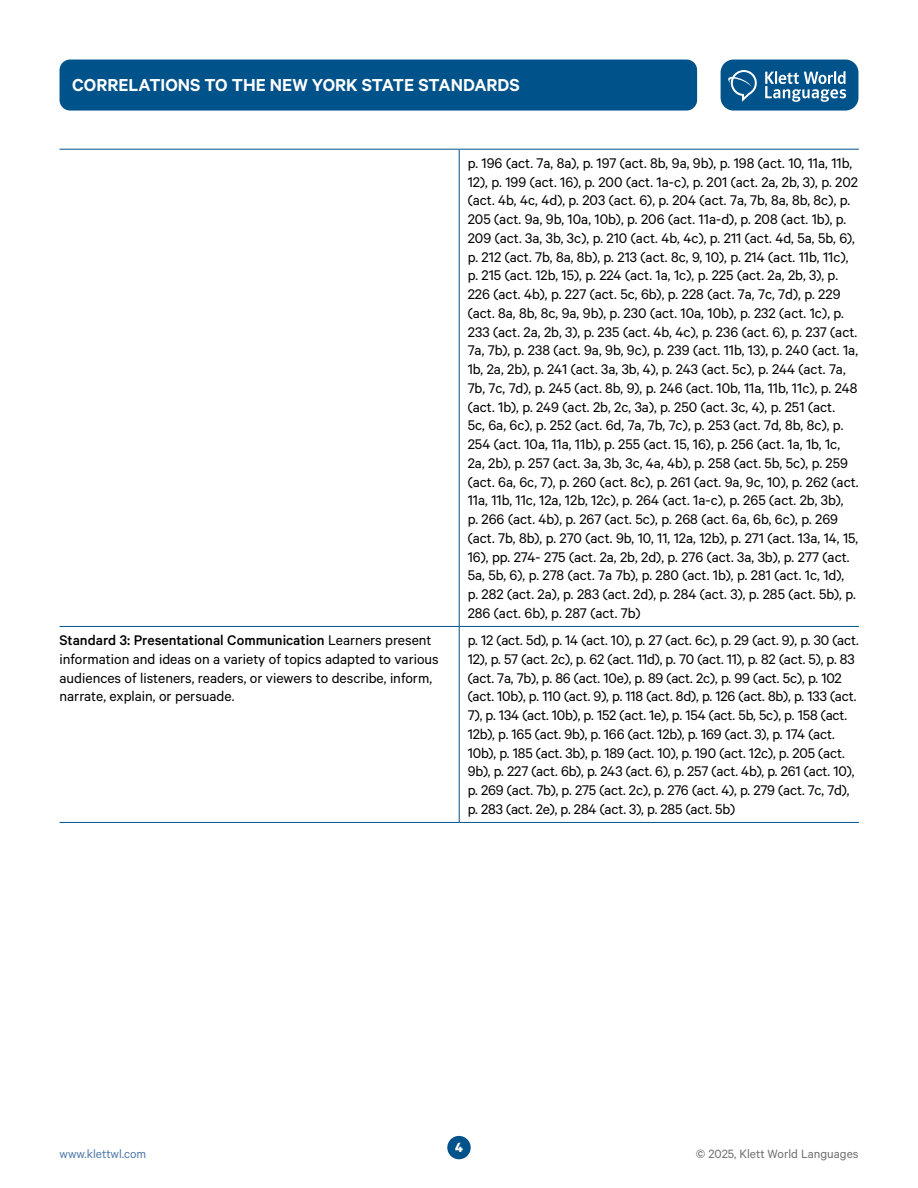
<style>
.page{position:relative;width:918px;height:1188px;background:#fff}
.page>*{position:absolute;margin:0;border:0;box-sizing:border-box;transform-origin:0 0}
.t1{font:600 19.5px "Calibre";color:#fff}
._000_tablas_texto_1_5_medium{font:15.75px/18.8px "Calibre";color:#000}
._000_tablas_texto{font:15.75px/18.8px "Calibre";color:#000}
._000_tablas_texto-2{font:500 15.75px "Calibre";color:#000}
.t2{font:700 15px "Calibre";color:#fff}
.t3{font:13.5px "Calibre";color:#706f6f}
.t4{font:13.5px "Calibre";color:#517bab}
.s1{font-weight:400}
</style>
<div class="page">
<div style="left:447px;top:1136px;width:24px;height:23px;background:#00528a;border-radius:50%"></div>
<div style="left:721px;top:60px;width:137px;height:51px;background:#00528a;border-radius:13px"></div>
<svg style="left:765px;top:71px;width:81px;height:31px"></svg>
<svg style="left:728px;top:70px;width:29px;height:32px"></svg>
<div style="left:60px;top:60px;width:637px;height:51px;background:#00528a;border-radius:11px"></div>
<svg style="left:60px;top:150px;width:799px;height:672px"></svg>
<hr style="left:459px;top:149px;width:400px;height:1px;background:#00528a">
<hr style="left:459px;top:626px;width:400px;height:1px;background:#00528a">
<hr style="left:459px;top:822px;width:400px;height:1px;background:#00528a">
<hr style="left:60px;top:149px;width:399px;height:1px;background:#00528a">
<hr style="left:459px;top:150px;width:1px;height:476px;background:#00528a">
<hr style="left:60px;top:626px;width:399px;height:1px;background:#00528a">
<hr style="left:459px;top:627px;width:1px;height:195px;background:#00528a">
<hr style="left:60px;top:822px;width:399px;height:1px;background:#00528a">
<p class="t1" style="left:72px;top:74px;width:449px">CORRELATIONS TO THE NEW YORK STATE STANDARDS</p>
<p class="_000_tablas_texto-2" style="left:60px;top:631px;width:374px">Standard 3: Presentational Communication <span class="s1">Learners present</span></p>
<p class="_000_tablas_texto" style="left:60px;top:649px;width:381px">information and ideas on a variety of topics adapted to various audiences of listeners, readers, or viewers to describe, inform, narrate, explain, or persuade.</p>
<p class="_000_tablas_texto_1_5_medium" style="left:468px;top:153px;width:392px">p. 196 (act. 7a, 8a), p. 197 (act. 8b, 9a, 9b), p. 198 (act. 10, 11a, 11b, 12), p. 199 (act. 16), p. 200 (act. 1a-c), p. 201 (act. 2a, 2b, 3), p. 202 (act. 4b, 4c, 4d), p. 203 (act. 6), p. 204 (act. 7a, 7b, 8a, 8b, 8c), p.<br>205 (act. 9a, 9b, 10a, 10b), p. 206 (act. 11a-d), p. 208 (act. 1b), p.<br>209 (act. 3a, 3b, 3c), p. 210 (act. 4b, 4c), p. 211 (act. 4d, 5a, 5b, 6), p. 212 (act. 7b, 8a, 8b), p. 213 (act. 8c, 9, 10), p. 214 (act. 11b, 11c), p. 215 (act. 12b, 15), p. 224 (act. 1a, 1c), p. 225 (act. 2a, 2b, 3), p.<br>226 (act. 4b), p. 227 (act. 5c, 6b), p. 228 (act. 7a, 7c, 7d), p. 229 (act. 8a, 8b, 8c, 9a, 9b), p. 230 (act. 10a, 10b), p. 232 (act. 1c), p.<br>233 (act. 2a, 2b, 3), p. 235 (act. 4b, 4c), p. 236 (act. 6), p. 237 (act.<br>7a, 7b), p. 238 (act. 9a, 9b, 9c), p. 239 (act. 11b, 13), p. 240 (act. 1a, 1b, 2a, 2b), p. 241 (act. 3a, 3b, 4), p. 243 (act. 5c), p. 244 (act. 7a, 7b, 7c, 7d), p. 245 (act. 8b, 9), p. 246 (act. 10b, 11a, 11b, 11c), p. 248 (act. 1b), p. 249 (act. 2b, 2c, 3a), p. 250 (act. 3c, 4), p. 251 (act.<br>5c, 6a, 6c), p. 252 (act. 6d, 7a, 7b, 7c), p. 253 (act. 7d, 8b, 8c), p.<br>254 (act. 10a, 11a, 11b), p. 255 (act. 15, 16), p. 256 (act. 1a, 1b, 1c, 2a, 2b), p. 257 (act. 3a, 3b, 3c, 4a, 4b), p. 258 (act. 5b, 5c), p. 259 (act. 6a, 6c, 7), p. 260 (act. 8c), p. 261 (act. 9a, 9c, 10), p. 262 (act.<br>11a, 11b, 11c, 12a, 12b, 12c), p. 264 (act. 1a-c), p. 265 (act. 2b, 3b),<br>p. 266 (act. 4b), p. 267 (act. 5c), p. 268 (act. 6a, 6b, 6c), p. 269 (act. 7b, 8b), p. 270 (act. 9b, 10, 11, 12a, 12b), p. 271 (act. 13a, 14, 15, 16), pp. 274- 275 (act. 2a, 2b, 2d), p. 276 (act. 3a, 3b), p. 277 (act.<br>5a, 5b, 6), p. 278 (act. 7a 7b), p. 280 (act. 1b), p. 281 (act. 1c, 1d),<br>p. 282 (act. 2a), p. 283 (act. 2d), p. 284 (act. 3), p. 285 (act. 5b), p.<br>286 (act. 6b), p. 287 (act. 7b)</p>
<p class="_000_tablas_texto_1_5_medium" style="left:468px;top:630px;width:393px">p. 12 (act. 5d), p. 14 (act. 10), p. 27 (act. 6c), p. 29 (act. 9), p. 30 (act.<br>12), p. 57 (act. 2c), p. 62 (act. 11d), p. 70 (act. 11), p. 82 (act. 5), p. 83 (act. 7a, 7b), p. 86 (act. 10e), p. 89 (act. 2c), p. 99 (act. 5c), p. 102 (act. 10b), p. 110 (act. 9), p. 118 (act. 8d), p. 126 (act. 8b), p. 133 (act.<br>7), p. 134 (act. 10b), p. 152 (act. 1e), p. 154 (act. 5b, 5c), p. 158 (act.<br>12b), p. 165 (act. 9b), p. 166 (act. 12b), p. 169 (act. 3), p. 174 (act.<br>10b), p. 185 (act. 3b), p. 189 (act. 10), p. 190 (act. 12c), p. 205 (act.<br>9b), p. 227 (act. 6b), p. 243 (act. 6), p. 257 (act. 4b), p. 261 (act. 10), p. 269 (act. 7b), p. 275 (act. 2c), p. 276 (act. 4), p. 279 (act. 7c, 7d), p. 283 (act. 2e), p. 284 (act. 3), p. 285 (act. 5b)</p>
<p class="t2" style="left:455px;top:1138px;width:9px">4</p>
<p class="t4" style="left:60px;top:1146px;width:88px">www.klettwl.com</p>
<p class="t3" style="left:696px;top:1146px;width:164px">© 2025, Klett World Languages</p>
</div>
